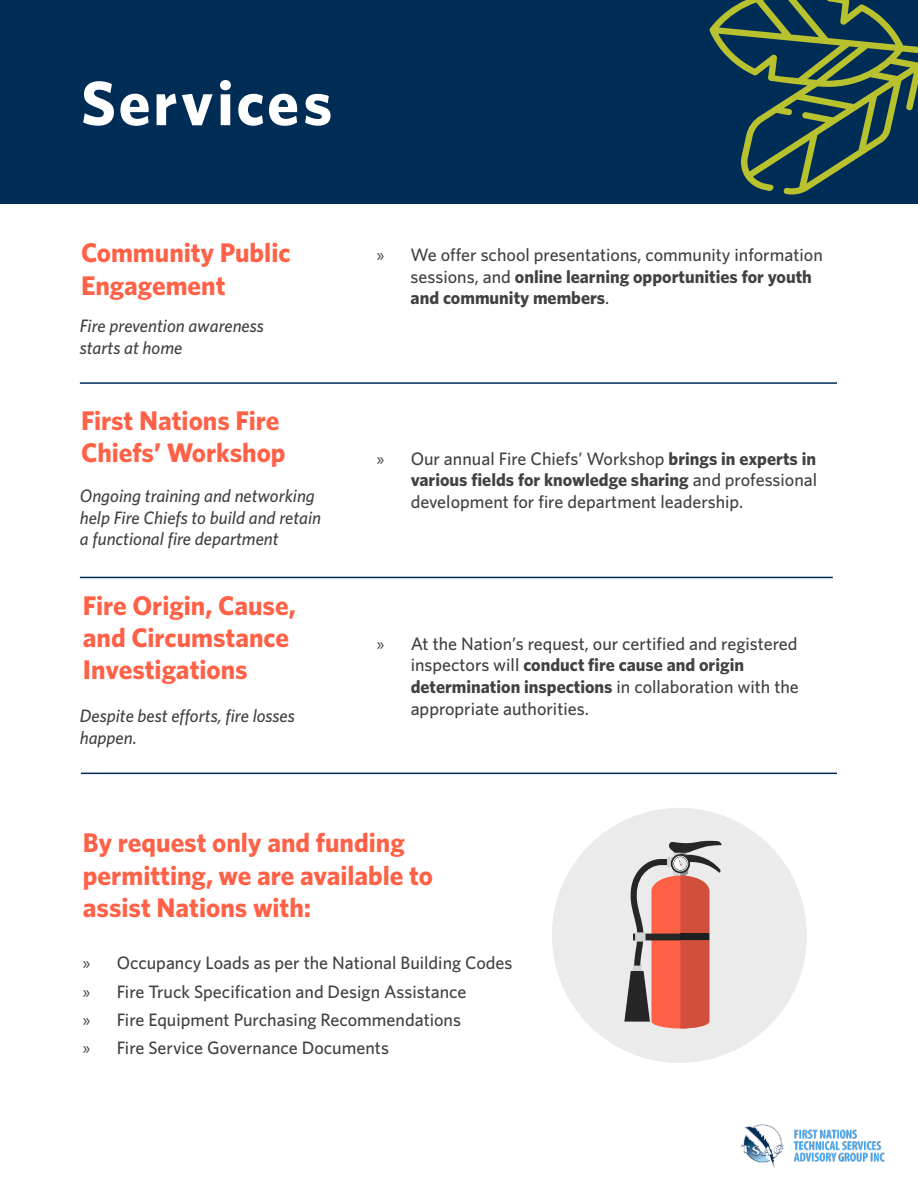
<style>
.page{position:relative;width:918px;height:1188px;background:#fff}
.page>*{position:absolute;margin:0;border:0;box-sizing:border-box;transform-origin:0 0}
.t1{font:700 63px "Whitney";letter-spacing:.045em;color:#fff}
.t2{font:700 27px/32.4px "Whitney";color:#ff6147}
.t3{font:500 18px/21.6px "Whitney";color:#414042}
.t4{font:italic 500 18px/21.6px "Whitney";color:#414042}
.s1{font-family:"Myriad Pro";font-weight:400}
.s2{font-weight:700}
</style>
<div class="page">
<hr style="left:80px;top:382px;width:757px;height:2px;background:#002d56">
<hr style="left:80px;top:577px;width:753px;height:1px;background:#002d56">
<hr style="left:81px;top:773px;width:756px;height:1px;background:#002d56">
<img style="left:741px;top:1124px;width:144px;height:44px">
<div style="left:0;top:0;width:918px;height:203px;background:#002d56"></div>
<div style="left:552px;top:808px;width:255px;height:255px;background:#ebebeb;border-radius:50%"></div>
<svg style="left:624px;top:841px;width:98px;height:188px"></svg>
<svg style="left:709px;top:0;width:209px;height:195px"></svg>
<h1 class="t1" style="left:81px;top:65px;width:253px">Services</h1>
<h2 class="t2" style="left:81px;top:236px;width:211px">Community Public<br>Engagement</h2>
<p class="t4" style="left:80px;top:315px;width:185px">Fire prevention awareness starts at home</p>
<h2 class="t2" style="left:81px;top:404px;width:206px">First Nations Fire<br>Chiefs’ Workshop</h2>
<p class="t4" style="left:80px;top:484px;width:243px">Ongoing training and networking help Fire Chiefs to build and retain a functional fire department</p>
<h2 class="t2" style="left:83px;top:588px;width:214px">Fire Origin, Cause, and Circumstance<br>Investigations</h2>
<p class="t4" style="left:80px;top:705px;width:216px">Despite best efforts, fire losses happen.</p>
<p class="t3" style="left:411px;top:244px;width:414px;text-indent:-34px"><span class="s1">»</span> We offer school presentations, community information sessions, and <span class="s2">online learning opportunities for youth and community members</span>.</p>
<p class="t3" style="left:411px;top:447px;width:408px;text-align:justify;text-indent:-34px"><span class="s1">»</span> Our annual Fire Chiefs’ Workshop <span class="s2">brings in experts in various fields for knowledge sharing</span> and professional development for fire department leadership.</p>
<p class="t3" style="left:411px;top:632px;width:390px;text-indent:-34px"><span class="s1">»</span> At the Nation’s request, our certified and registered inspectors will <span class="s2">conduct fire cause and origin determination inspections</span> in collaboration with the appropriate authorities.</p>
<h2 class="t2" style="left:83px;top:826px;width:352px">By request only and funding permitting, we are available to assist Nations with:</h2>
<p class="t3" style="left:83px;top:948px;width:431px;line-height:28.3px"><span class="s1">»</span> Occupancy Loads as per the National Building Codes <span class="s1">»</span> Fire Truck Specification and Design Assistance<br><span class="s1">»</span> Fire Equipment Purchasing Recommendations<br><span class="s1">»</span> Fire Service Governance Documents</p>
</div>
